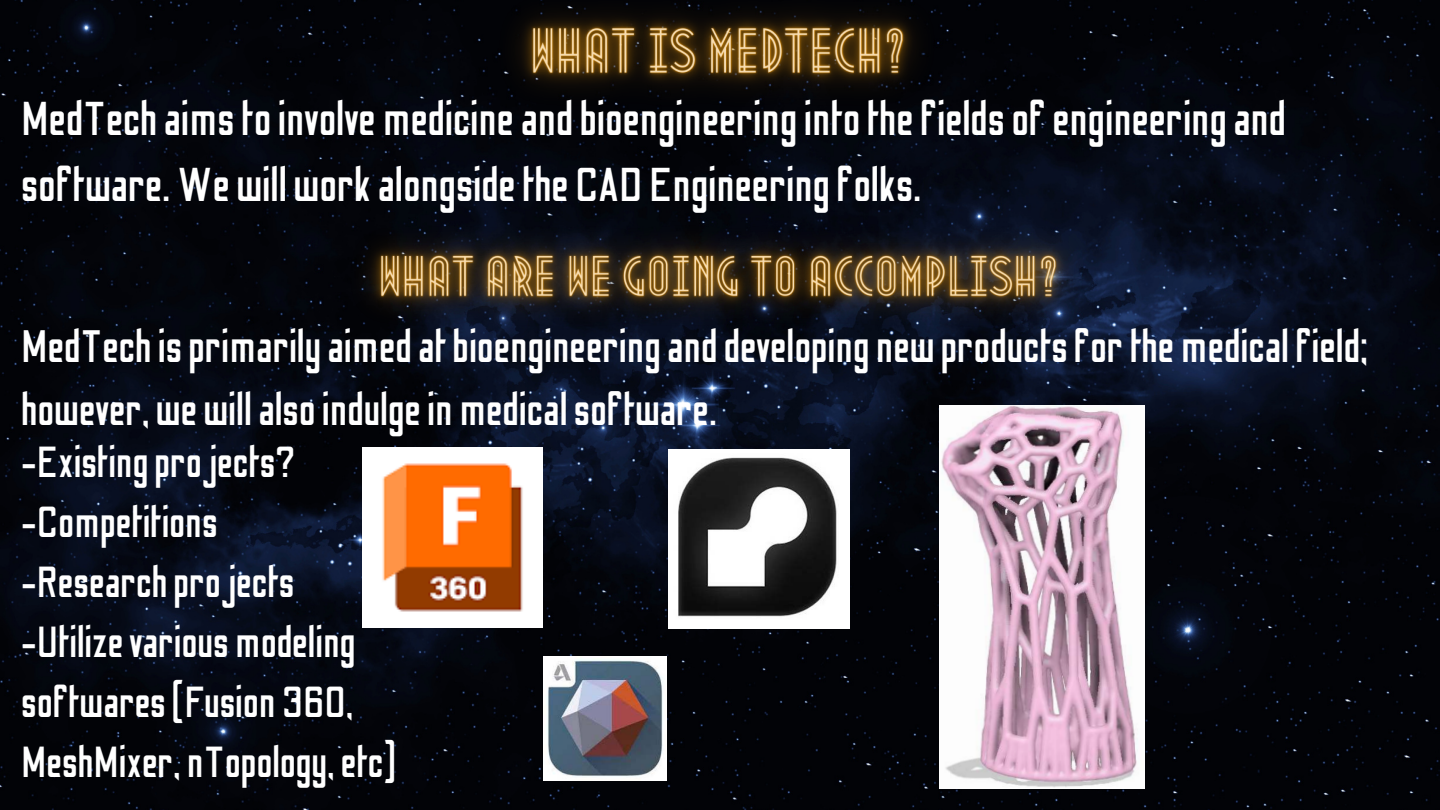
<style>
.page{position:relative;width:1440px;height:810px;background:#fff}
.page>*{position:absolute;margin:0;border:0;box-sizing:border-box;transform-origin:0 0}
.t1{font:47.2px/66px "Odibee Sans";color:#fff}
.t2{font:45.2px/63px "Odibee Sans";color:#fff}
.t3{font:43.2px/60px "Odibee Sans";color:#fff}
</style>
<div class="page">
<img style="left:0;top:0;width:1440px;height:810px">
<img style="left:940px;top:405px;width:204px;height:384px">
<img style="left:543px;top:656px;width:124px;height:124px">
<img style="left:362px;top:447px;width:181px;height:181px">
<img style="left:668px;top:450px;width:181px;height:178px">
<img style="left:468px;top:0;width:505px;height:152px">
<img style="left:322px;top:196px;width:797px;height:172px">
<p class="t1" style="left:21px;top:88px;width:1266px">MedTech aims to involve medicine and bioengineering into the fields of engineering and software. We will work alongside the CAD Engineering folks.</p>
<p class="t2" style="left:21px;top:316px;width:1348px">MedTech is primarily aimed at bioengineering and developing new products for the medical field; however, we will also indulge in medical software.</p>
<p class="t3" style="left:21px;top:433px;width:376px">-Existing projects? -Competitions<br>-Research projects -Utilize various modeling softwares (Fusion 360,<br>MeshMixer, nTopology, etc)</p>
</div>
